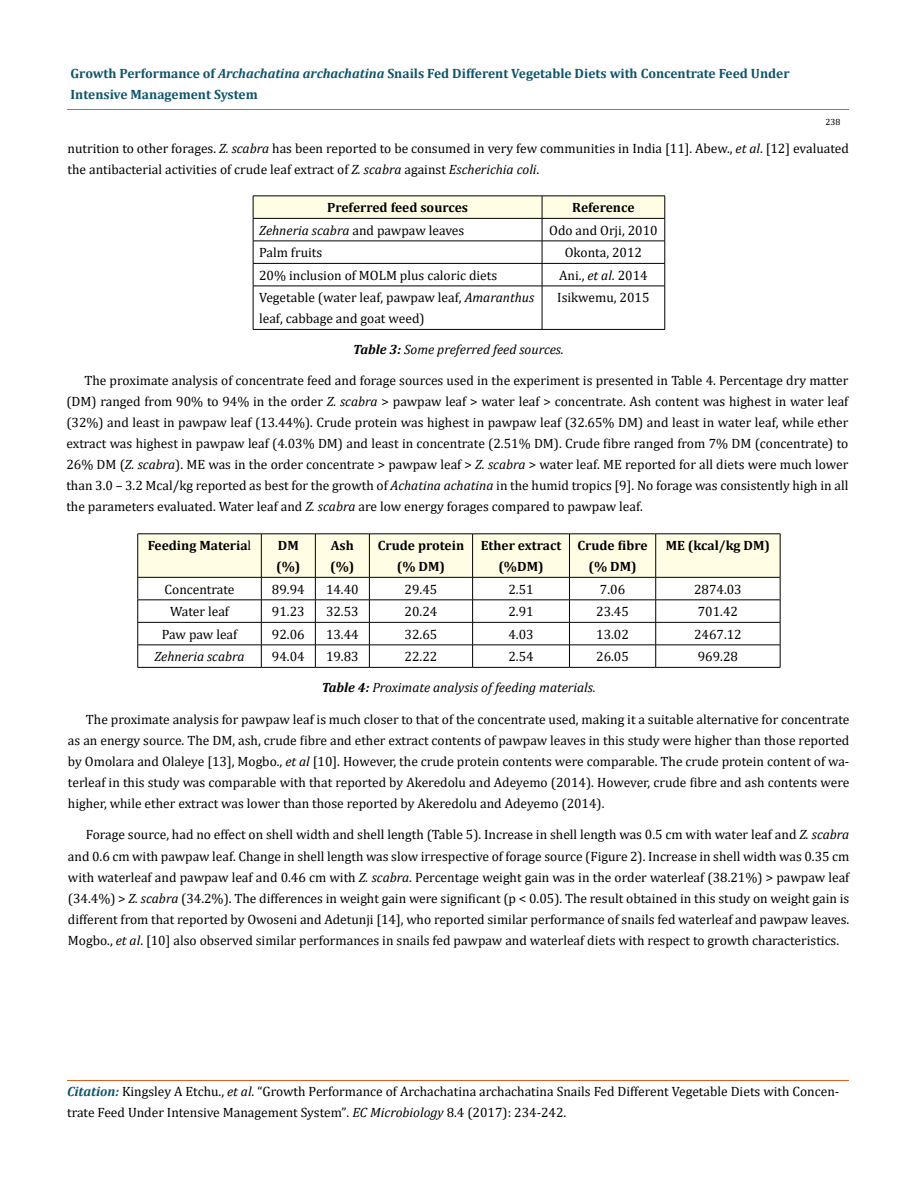
<style>
.page{position:relative;width:917px;height:1190px;background:#fff}
.page>*{position:absolute;margin:0;border:0;box-sizing:border-box;transform-origin:0 0}
.t1{font:13.5px/21px "Cambria";color:#000}
.t2{font:700 13.5px/21px "Cambria";color:#0e546a}
.t3{font:700 13.5px/21px "Cambria";color:#000;text-align:center}
.t4{font:italic 13.5px "Cambria";color:#000}
.t5{font:9px "Cambria";color:#000}
.s1{font-style:italic}
.s2{font-weight:700}
.s3{font-weight:400}
.s4{font-weight:700;font-style:italic;color:#0e546a}
.s5{font-size:13.35px}
</style>
<div class="page">
<hr style="left:68px;top:109px;width:781px;height:1px;background:#e05d1a">
<svg style="left:253px;top:196px;width:412px;height:90px"></svg>
<hr style="left:253px;top:286px;width:289px;height:1px;background:#000">
<hr style="left:253px;top:286px;width:1px;height:43px;background:#000">
<hr style="left:542px;top:286px;width:123px;height:1px;background:#000">
<hr style="left:542px;top:286px;width:1px;height:43px;background:#000">
<hr style="left:664px;top:286px;width:1px;height:43px;background:#000">
<hr style="left:253px;top:329px;width:289px;height:1px;background:#000">
<hr style="left:542px;top:329px;width:123px;height:1px;background:#000">
<hr style="left:137px;top:533px;width:124px;height:1px;background:#000">
<hr style="left:261px;top:533px;width:54px;height:1px;background:#000">
<hr style="left:315px;top:533px;width:54px;height:1px;background:#000">
<hr style="left:369px;top:533px;width:103px;height:1px;background:#000">
<hr style="left:472px;top:533px;width:97px;height:1px;background:#000">
<hr style="left:569px;top:533px;width:86px;height:1px;background:#000">
<hr style="left:655px;top:533px;width:125px;height:1px;background:#000">
<svg style="left:137px;top:534px;width:643px;height:133px"></svg>
<hr style="left:137px;top:667px;width:124px;height:1px;background:#000">
<hr style="left:261px;top:667px;width:54px;height:1px;background:#000">
<hr style="left:315px;top:667px;width:54px;height:1px;background:#000">
<hr style="left:369px;top:667px;width:103px;height:1px;background:#000">
<hr style="left:472px;top:667px;width:97px;height:1px;background:#000">
<hr style="left:569px;top:667px;width:86px;height:1px;background:#000">
<hr style="left:655px;top:667px;width:125px;height:1px;background:#000">
<p class="t2" style="left:71px;top:62px;width:720px">Growth Performance of <span class="s1">Archachatina archachatina</span> Snails Fed Different Vegetable Diets with Concentrate Feed Under<br>Intensive Management System</p>
<p class="t5" style="left:825px;top:117px;width:16px">238</p>
<p class="t1" style="left:68px;top:138px;width:783px">nutrition to other forages. <span class="s1">Z. scabra</span> has been reported to be consumed in very few communities in India [11]. Abew., <span class="s1">et al</span>. [12] evaluated the antibacterial activities of crude leaf extract of <span class="s1">Z. scabra</span> against <span class="s1">Escherichia coli</span>.</p>
<p class="t3" style="left:327px;top:197px;width:142px">Preferred feed sources</p>
<p class="t3" style="left:572px;top:197px;width:64px">Reference</p>
<p class="t1" style="left:259px;top:220px;width:207px"><span class="s1">Zehneria scabra</span> and pawpaw leaves</p>
<p class="t1" style="left:549px;top:220px;width:110px">Odo and Orji, 2010</p>
<p class="t1" style="left:259px;top:242px;width:65px">Palm fruits</p>
<p class="t1" style="left:565px;top:242px;width:79px">Okonta, 2012</p>
<p class="t1" style="left:259px;top:265px;width:240px">20% inclusion of MOLM plus caloric diets</p>
<p class="t1" style="left:559px;top:265px;width:90px">Ani., <span class="s1">et al</span>. 2014</p>
<p class="t1" style="left:259px;top:287px;width:277px">Vegetable (water leaf, pawpaw leaf, <span class="s1">Amaranthus </span>leaf, cabbage and goat weed)</p>
<p class="t1" style="left:557px;top:287px;width:94px">Isikwemu, 2015</p>
<p class="t4" style="left:353px;top:339px;width:212px"><span class="s2">Table 3:</span> Some preferred feed sources.</p>
<p class="t1" style="left:66px;top:370px;width:783px;text-align:justify;text-indent:18px">The proximate analysis of concentrate feed and forage sources used in the experiment is presented in Table 4. Percentage dry matter (DM) ranged from 90% to 94% in the order <span class="s1">Z. scabra</span> &gt; pawpaw leaf &gt; water leaf &gt; concentrate. Ash content was highest in water leaf (32%) and least in pawpaw leaf (13.44%). Crude protein was highest in pawpaw leaf (32.65% DM) and least in water leaf, while ether extract was highest in pawpaw leaf (4.03% DM) and least in concentrate (2.51% DM). Crude fibre ranged from 7% DM (concentrate) to 26% DM (<span class="s1">Z. scabra</span>). ME was in the order concentrate &gt; pawpaw leaf &gt; <span class="s1">Z. scabra</span> &gt; water leaf. ME reported for all diets were much lower than 3.0 – 3.2 Mcal/kg reported as best for the growth of <span class="s1">Achatina achatina</span> in the humid tropics [9]. No forage was consistently high in all the parameters evaluated. Water leaf and <span class="s1">Z. scabra</span> are low energy forages compared to pawpaw leaf.</p>
<p class="t3" style="left:148px;top:535px;width:105px">Feeding Materia<span class="s3">l</span></p>
<p class="t3" style="left:276px;top:535px;width:26px;text-align:left">DM (%)</p>
<p class="t3" style="left:330px;top:535px;width:26px;text-align:left">Ash (%)</p>
<p class="t3" style="left:378px;top:535px;width:88px">Crude protein (% DM)</p>
<p class="t3" style="left:481px;top:535px;width:82px">Ether extract (%DM)</p>
<p class="t3" style="left:577px;top:535px;width:72px">Crude fibre (% DM)</p>
<p class="t3" style="left:665px;top:535px;width:106px">ME (kcal/kg DM)</p>
<p class="t1" style="left:164px;top:578px;width:71px">Concentrate</p>
<p class="t1" style="left:272px;top:578px;width:34px">89.94</p>
<p class="t1" style="left:326px;top:578px;width:34px">14.40</p>
<p class="t1" style="left:404px;top:578px;width:34px">29.45</p>
<p class="t1" style="left:508px;top:578px;width:27px">2.51</p>
<p class="t1" style="left:600px;top:578px;width:27px">7.06</p>
<p class="t1" style="left:694px;top:578px;width:49px">2874.03</p>
<p class="t1" style="left:170px;top:601px;width:60px">Water leaf</p>
<p class="t1" style="left:272px;top:601px;width:34px">91.23</p>
<p class="t1" style="left:326px;top:601px;width:34px">32.53</p>
<p class="t1" style="left:404px;top:601px;width:34px">20.24</p>
<p class="t1" style="left:508px;top:601px;width:27px">2.91</p>
<p class="t1" style="left:596px;top:601px;width:34px">23.45</p>
<p class="t1" style="left:697px;top:601px;width:42px">701.42</p>
<p class="t1" style="left:162px;top:623px;width:77px">Paw paw leaf</p>
<p class="t1" style="left:272px;top:623px;width:34px">92.06</p>
<p class="t1" style="left:326px;top:623px;width:34px">13.44</p>
<p class="t1" style="left:404px;top:623px;width:34px">32.65</p>
<p class="t1" style="left:508px;top:623px;width:27px">4.03</p>
<p class="t1" style="left:596px;top:623px;width:34px">13.02</p>
<p class="t1" style="left:694px;top:623px;width:49px">2467.12</p>
<p class="t4" style="left:154px;top:647px;width:92px">Zehneria scabra</p>
<p class="t1" style="left:272px;top:646px;width:34px">94.04</p>
<p class="t1" style="left:326px;top:646px;width:34px">19.83</p>
<p class="t1" style="left:404px;top:646px;width:34px">22.22</p>
<p class="t1" style="left:508px;top:646px;width:27px">2.54</p>
<p class="t1" style="left:596px;top:646px;width:34px">26.05</p>
<p class="t1" style="left:697px;top:646px;width:42px">969.28</p>
<p class="t4" style="left:322px;top:678px;width:275px"><span class="s2">Table 4:</span> Proximate analysis of feeding materials.</p>
<p class="t1" style="left:68px;top:708px;width:783px;text-align:justify;text-indent:18px">The proximate analysis for pawpaw leaf is much closer to that of the concentrate used, making it a suitable alternative for concentrate as an energy source. The DM, ash, crude fibre and ether extract contents of pawpaw leaves in this study were higher than those reported by Omolara and Olaleye [13], Mogbo., <span class="s1">et al</span> [10]. However, the crude protein contents were comparable. The crude protein content of wa&shy;terleaf in this study was comparable with that reported by Akeredolu and Adeyemo (2014). However, crude fibre and ash contents were higher, while ether extract was lower than those reported by Akeredolu and Adeyemo (2014).</p>
<p class="t1" style="left:68px;top:824px;width:783px;text-align:justify;text-indent:18px">Forage source, had no effect on shell width and shell length (Table 5). Increase in shell length was 0.5 cm with water leaf and <span class="s1">Z. scabra </span>and 0.6 cm with pawpaw leaf. Change in shell length was slow irrespective of forage source (Figure 2). Increase in shell width was 0.35 cm with waterleaf and pawpaw leaf and 0.46 cm with <span class="s1">Z. scabra</span>. Percentage weight gain was in the order waterleaf (38.21%) &gt; pawpaw leaf (34.4%) &gt; <span class="s1">Z. scabra</span> (34.2%). The differences in weight gain were significant (p &lt; 0.05). The result obtained in this study on weight gain is different from that reported by Owoseni and Adetunji [14], who reported similar performance of snails fed waterleaf and pawpaw leaves.<br>Mogbo., <span class="s1">et al</span>. [10] also observed similar performances in snails fed pawpaw and waterleaf diets with respect to growth characteristics.</p>
<p class="t1" style="left:67px;top:1080px;width:773px"><span class="s4">Citation:</span> Kingsley A Etchu., <span class="s1">et al</span>. “Growth Performance of Archachatina archachatina Snails Fed Different Vegetable Diets with Concen&shy;trate Feed Under Intensive Management System”<span class="s5">.</span> <span class="s1">EC Microbiology</span> <span class="s5">8</span>.4 (2017): 234-242.</p>
</div>
